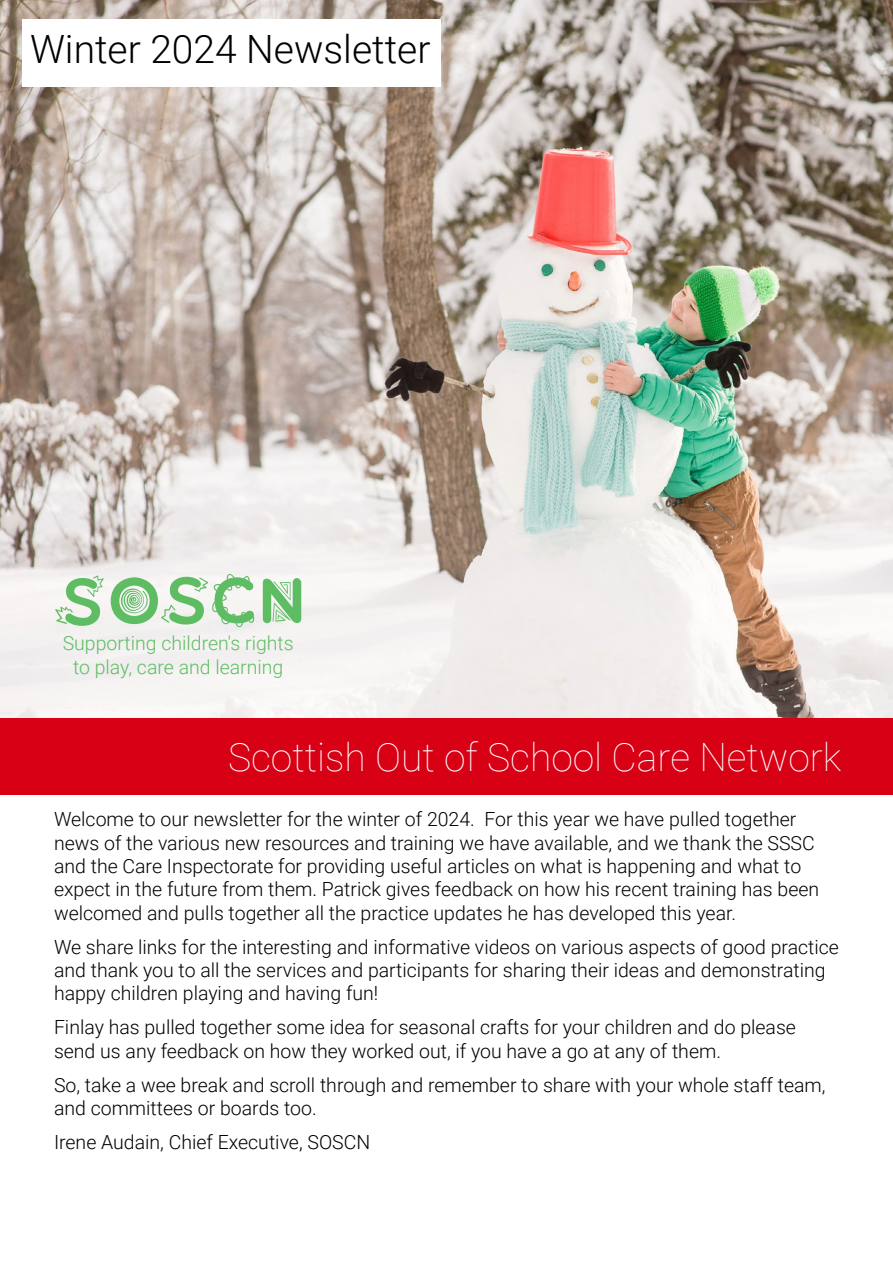
<style>
.page{position:relative;width:893px;height:1263px;background:#fff}
.page>*{position:absolute;margin:0;border:0;box-sizing:border-box;transform-origin:0 0}
.t1{font:100 39px "Roboto";color:#fff}
.t2{font:300 39px "Roboto";color:#000}
.t3{font:300 19.5px/23.4px "Roboto";color:#000}
.t4{font:300 19.5px/23.4px "Roboto";color:#5ebd63;text-align:center}
</style>
<div class="page">
<img style="left:0;top:0;width:893px;height:718px">
<div style="left:0;top:718px;width:893px;height:77px;background:#d80015"></div>
<svg style="left:55px;top:575px;width:49px;height:54px"></svg>
<svg style="left:263px;top:578px;width:38px;height:45px;background:#8fcf92"></svg>
<svg style="left:111px;top:574px;width:144px;height:53px"></svg>
<div style="left:22px;top:19px;width:418px;height:67px;background:#fff"></div>
<h1 class="t2" style="left:30px;top:22px;width:402px">Winter 2024 Newsletter</h1>
<p class="t4" style="left:63px;top:631px;width:232px">Supporting children's rights to play, care and learning</p>
<h1 class="t1" style="left:228px;top:730px;width:615px">Scottish Out of School Care Network</h1>
<p class="t3" style="left:54px;top:807px;width:767px">Welcome to our newsletter for the winter of 2024. For this year we have pulled together news of the various new resources and training we have available, and we thank the SSSC and the Care Inspectorate for providing useful articles on what is happening and what to expect in the future from them. Patrick gives feedback on how his recent training has been welcomed and pulls together all the practice updates he has developed this year.</p>
<p class="t3" style="left:54px;top:934px;width:786px">We share links for the interesting and informative videos on various aspects of good practice and thank you to all the services and participants for sharing their ideas and demonstrating happy children playing and having fun!</p>
<p class="t3" style="left:54px;top:1015px;width:743px">Finlay has pulled together some idea for seasonal crafts for your children and do please send us any feedback on how they worked out, if you have a go at any of them.</p>
<p class="t3" style="left:54px;top:1072px;width:773px">So, take a wee break and scroll through and remember to share with your whole staff team, and committees or boards too.</p>
<p class="t3" style="left:54px;top:1129px;width:318px">Irene Audain, Chief Executive, SOSCN</p>
</div>
